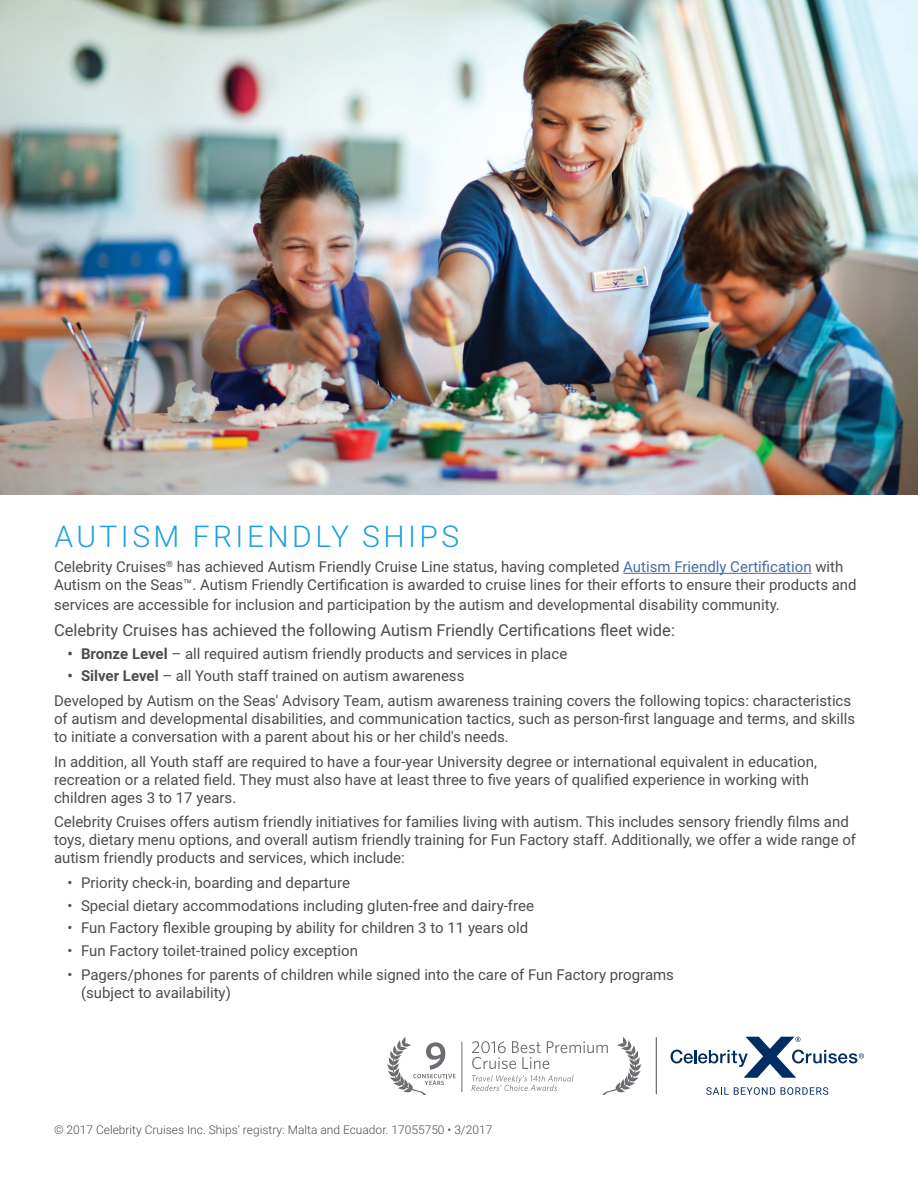
<style>
.page{position:relative;width:918px;height:1188px;background:#fff}
.page>*{position:absolute;margin:0;border:0;box-sizing:border-box;transform-origin:0 0}
.t1{font:300 30px "Roboto";letter-spacing:.115em;color:#1ca1db}
.t2{font:16.5px "Roboto";color:#4b4c4d}
.t3{font:15px/18px "Roboto";color:#4b4c4d}
.t4{font:300 12px "Roboto";color:#4b4c4d}
.s1{color:#436da8}
.s2{font-weight:700}
</style>
<div class="page">
<hr style="left:623px;top:573px;width:189px;height:1px;background:#436da8">
<img style="left:0;top:0;width:918px;height:495px">
<svg style="left:671px;top:1037px;width:193px;height:41px"></svg>
<svg style="left:706px;top:1087px;width:69px;height:8px"></svg>
<svg style="left:781px;top:1087px;width:47px;height:8px"></svg>
<hr style="left:461px;top:1042px;width:1px;height:50px;background:#6c6d70">
<svg style="left:387px;top:1037px;width:69px;height:58px"></svg>
<svg style="left:472px;top:1037px;width:169px;height:58px"></svg>
<hr style="left:656px;top:1037px;width:1px;height:57px;background:#4b4c4d">
<p class="t1" style="left:55px;top:515px;width:406px">AUTISM FRIENDLY SHIPS</p>
<p class="t3" style="left:54px;top:557px;width:804px">Celebrity Cruises<sup>®</sup> has achieved Autism Friendly Cruise Line status, having completed <span class="s1">Autism Friendly Certification</span> with<br>Autism on the Seas™. Autism Friendly Certification is awarded to cruise lines for their efforts to ensure their products and</p>
<p class="t3" style="left:54px;top:595px;width:727px">services are accessible for inclusion and participation by the autism and developmental disability community.</p>
<p class="t2" style="left:54px;top:619px;width:623px">Celebrity Cruises has achieved the following Autism Friendly Certifications fleet wide:</p>
<p class="t3" style="left:68px;top:644px;width:501px"><span class="s2">• Bronze Level</span> – all required autism friendly products and services in place</p>
<p class="t3" style="left:68px;top:666px;width:398px"><span class="s2">• Silver Level</span> – all Youth staff trained on autism awareness</p>
<p class="t3" style="left:54px;top:691px;width:803px">Developed by Autism on the Seas' Advisory Team, autism awareness training covers the following topics: characteristics of autism and developmental disabilities, and communication tactics, such as person-first language and terms, and skills to initiate a conversation with a parent about his or her child's needs.</p>
<p class="t3" style="left:54px;top:752px;width:765px">In addition, all Youth staff are required to have a four-year University degree or international equivalent in education, recreation or a related field. They must also have at least three to five years of qualified experience in working with children ages 3 to 17 years.</p>
<p class="t3" style="left:54px;top:813px;width:804px">Celebrity Cruises offers autism friendly initiatives for families living with autism. This includes sensory friendly films and toys, dietary menu options, and overall autism friendly training for Fun Factory staff. Additionally, we offer a wide range of autism friendly products and services, which include:</p>
<p class="t3" style="left:68px;top:873px;width:284px">• Priority check-in, boarding and departure</p>
<p class="t3" style="left:68px;top:896px;width:468px">• Special dietary accommodations including gluten-free and dairy-free</p>
<p class="t3" style="left:68px;top:918px;width:462px">• Fun Factory flexible grouping by ability for children 3 to 11 years old</p>
<p class="t3" style="left:68px;top:941px;width:292px">• Fun Factory toilet-trained policy exception</p>
<p class="t3" style="left:81px;top:965px;width:595px;text-indent:-14px">• Pagers/phones for parents of children while signed into the care of Fun Factory programs (subject to availability)</p>
<p class="t4" style="left:54px;top:1121px;width:440px">© 2017 Celebrity Cruises Inc. Ships’ registry: Malta and Ecuador. 17055750 • 3/2017</p>
</div>
